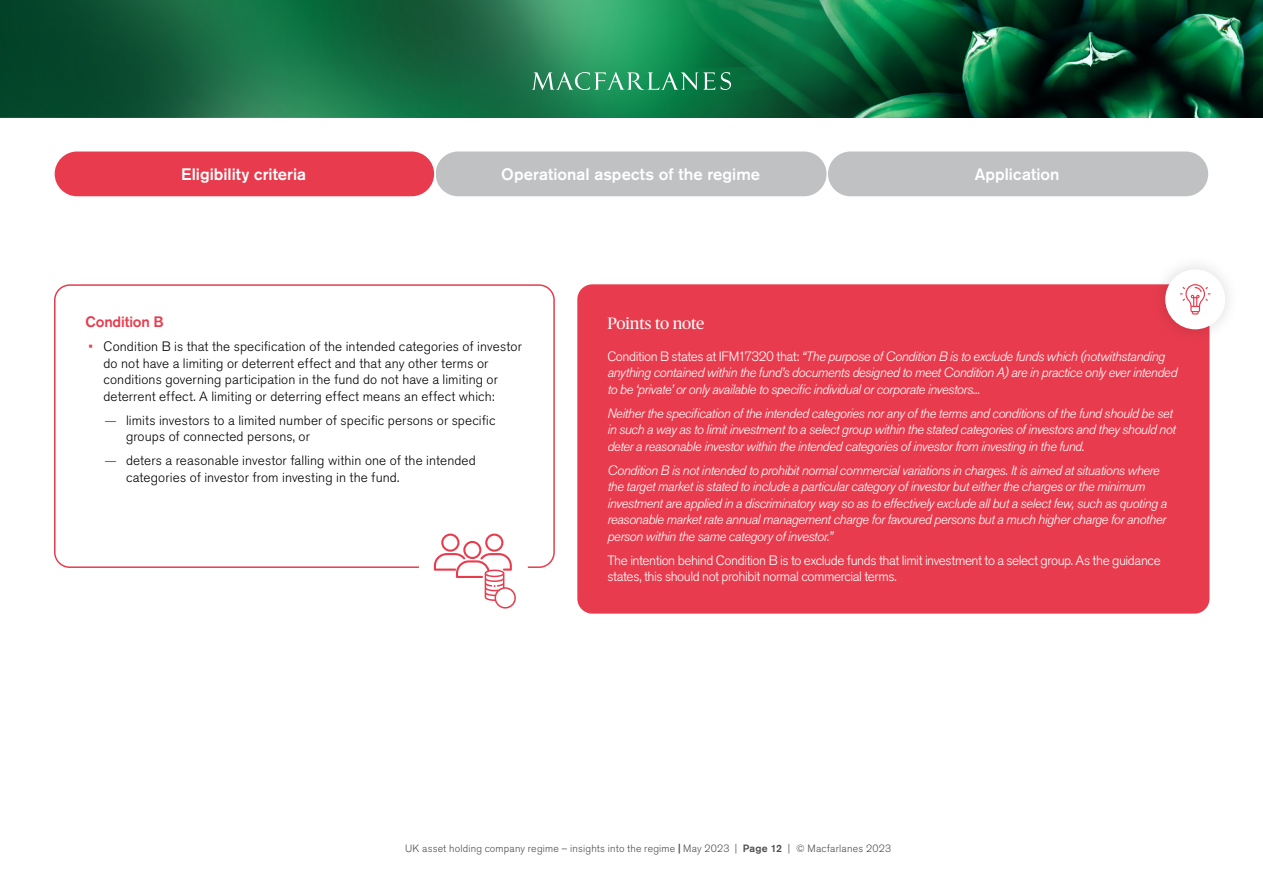
<style>
.page{position:relative;width:1263px;height:893px;background:#fff}
.page>*{position:absolute;margin:0;border:0;box-sizing:border-box;transform-origin:0 0}
.t1{font:500 16.5px "Akzidenz Grotesk BQ";letter-spacing:.005em;color:#fff}
.t2{font:16.5px "Publico Headline";letter-spacing:-.015em;color:#fff}
.t3{font:500 15px "Akzidenz Grotesk BQ";letter-spacing:-.01em;color:#e83c4e}
.t4{font:italic 300 13.5px/16.5px "Akzidenz Grotesk BQ";letter-spacing:-.03em;color:#fff}
.t5{font:300 13.5px/16.5px "Akzidenz Grotesk BQ";letter-spacing:.01em;color:#000}
.t6{font:300 13.5px/16.5px "Akzidenz Grotesk BQ";letter-spacing:-.03em;color:#fff}
.t7{font:300 10.5px "Akzidenz Grotesk BQ";letter-spacing:.015em;color:#4d4d4d}
.s1{color:#e83c4e}
.s2{font-family:"Arial Narrow";font-weight:400;color:#e83c4e}
.s3{font-style:normal}
.s4{font-weight:500}
</style>
<div class="page">
<div style="left:827px;top:151px;width:382px;height:46px;background:#c0c1c2;border-radius:23px"></div>
<div style="left:826px;top:150px;width:384px;height:48px;border:2px solid #fff;border-radius:23px"></div>
<div style="left:435px;top:151px;width:392px;height:46px;background:#c0c1c2;border-radius:23px"></div>
<div style="left:434px;top:150px;width:394px;height:48px;border:2px solid #fff;border-radius:23px"></div>
<div style="left:54px;top:151px;width:381px;height:46px;background:#e83c4e;border-radius:23px"></div>
<div style="left:53px;top:150px;width:383px;height:48px;border:2px solid #fff;border-radius:23px"></div>
<img style="left:472px;top:0;width:197px;height:118px">
<img style="left:669px;top:0;width:594px;height:118px">
<svg style="left:0;top:0;width:472px;height:118px;background:#12613c"></svg>
<svg style="left:532px;top:72px;width:183px;height:18px;background:#48a377"></svg>
<svg style="left:721px;top:72px;width:10px;height:18px"></svg>
<div style="left:54px;top:284px;width:501px;height:284px;border:2px solid #e83c4e;border-radius:15px"></div>
<div style="left:419px;top:516px;width:109px;height:110px;background:#fff;border-radius:50%"></div>
<svg style="left:434px;top:534px;width:82px;height:75px"></svg>
<div style="left:577px;top:284px;width:632px;height:330px;background:#e83c4e;border-radius:15px"></div>
<div style="left:1149px;top:253px;width:92px;height:92px;background:#000;opacity:.15"></div>
<div style="left:1165px;top:269px;width:60px;height:60px;background:#fff;border-radius:50%"></div>
<svg style="left:1180px;top:284px;width:30px;height:31px"></svg>
<p class="t1" style="left:181px;top:164px;width:127px">Eligibility criteria</p>
<p class="t1" style="left:501px;top:164px;width:260px">Operational aspects of the regime</p>
<p class="t1" style="left:975px;top:164px;width:86px">Application</p>
<p class="t3" style="left:86px;top:313px;width:80px">Condition B</p>
<p class="t5" style="left:103px;top:338px;width:420px;text-indent:-15px"><span class="s1">•</span> Condition B is that the specification of the intended categories of investor do not have a limiting or deterrent effect and that any other terms or conditions governing participation in the fund do not have a limiting or deterrent effect. A limiting or deterring effect means an effect which:</p>
<p class="t5" style="left:126px;top:412px;width:371px;text-indent:-21px"><span class="s2">—</span> limits investors to a limited number of specific persons or specific groups of connected persons, or</p>
<p class="t5" style="left:126px;top:452px;width:351px;text-indent:-21px"><span class="s2">—</span> deters a reasonable investor falling within one of the intended categories of investor from investing in the fund.</p>
<p class="t2" style="left:607px;top:312px;width:99px">Points to note</p>
<p class="t4" style="left:607px;top:348px;width:571px"><span class="s3">Condition B states at IFM17320 that:</span> “The purpose of Condition B is to exclude funds which (notwithstanding anything contained within the fund’s documents designed to meet Condition A) are in practice only ever intended to be ‘private’ or only available to specific individual or corporate investors...</p>
<p class="t4" style="left:607px;top:405px;width:570px">Neither the specification of the intended categories nor any of the terms and conditions of the fund should be set in such a way as to limit investment to a select group within the stated categories of investors and they should not deter a reasonable investor within the intended categories of investor from investing in the fund.</p>
<p class="t4" style="left:607px;top:462px;width:561px">Condition B is not intended to prohibit normal commercial variations in charges. It is aimed at situations where the target market is stated to include a particular category of investor but either the charges or the minimum investment are applied in a discriminatory way so as to effectively exclude all but a select few, such as quoting a reasonable market rate annual management charge for favoured persons but a much higher charge for another person within the same category of investor.”</p>
<p class="t6" style="left:607px;top:552px;width:555px">The intention behind Condition B is to exclude funds that limit investment to a select group. As the guidance states, this should not prohibit normal commercial terms.</p>
<p class="t7" style="left:405px;top:842px;width:488px">UK asset holding company regime – insights into the regime <span class="s4">|</span> May 2023 | <span class="s4">Page 12</span> | © Macfarlanes 2023</p>
</div>
